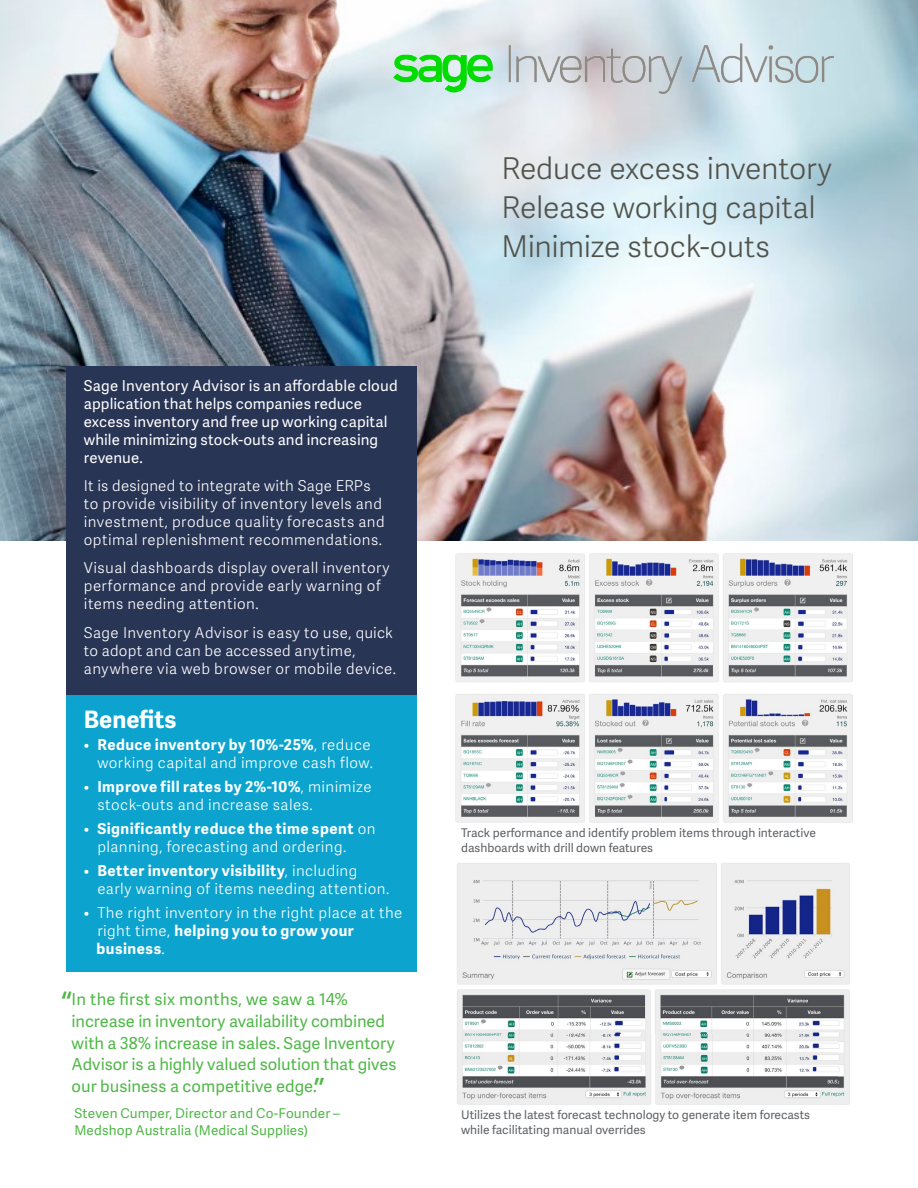
<style>
.page{position:relative;width:918px;height:1188px;background:#fff}
.page>*{position:absolute;margin:0;border:0;box-sizing:border-box;transform-origin:0 0}
.t1{font:30px/39px "Adelle Sans SAGE Lt";letter-spacing:-.01em;color:#51534b}
.t2{font:700 24px "Adelle Sans SAGE";letter-spacing:.005em;color:#fff}
.t3{font:16.5px/21.6px "Adelle Sans SAGE";color:#50b848}
.t4{font:15px/18px "Adelle Sans SAGE Lt";letter-spacing:.03em;color:#fff}
.t5{font:700 15px/18px "Adelle Sans SAGE";letter-spacing:.035em;color:#fff}
.t6{font:15px/18px "Adelle Sans SAGE";letter-spacing:.005em;color:#fff}
.t7{font:13.5px/16.2px "Adelle Sans SAGE";letter-spacing:.01em;color:#50b848}
.t8{font:12px/14.4px "Adelle Sans SAGE";color:#5e6165}
.s1{font-family:"Adelle Sans SAGE Lt";font-weight:400}
.s2{font-size:31.5px}
</style>
<div class="page">
<img style="left:0;top:0;width:918px;height:541px">
<div style="left:66px;top:367px;width:350px;height:328px;background:#293555"></div>
<div style="left:66px;top:695px;width:350px;height:276px;background:#0ca4cf"></div>
<img style="left:393px;top:43px;width:440px;height:51px">
<img style="left:455px;top:553px;width:397px;height:270px">
<img style="left:457px;top:863px;width:393px;height:242px">
<p class="t6" style="left:84px;top:376px;width:315px">Sage Inventory Advisor is an affordable cloud application that helps companies reduce excess inventory and free up working capital while minimizing stock-outs and increasing revenue.</p>
<p class="t4" style="left:84px;top:476px;width:302px">It is designed to integrate with Sage ERPs to provide visibility of inventory levels and investment, produce quality forecasts and optimal replenishment recommendations.</p>
<p class="t4" style="left:84px;top:559px;width:307px">Visual dashboards display overall inventory performance and provide early warning of items needing attention.</p>
<p class="t4" style="left:84px;top:623px;width:314px">Sage Inventory Advisor is easy to use, quick to adopt and can be accessed anytime, anywhere via web browser or mobile device.</p>
<h2 class="t2" style="left:84px;top:702px;width:94px">Benefits</h2>
<p class="t5" style="left:84px;top:735px;width:288px"><span class="s1">•</span> Reduce inventory by 10%-25%<span class="s1">, reduce</span></p>
<p class="t4" style="left:97px;top:753px;width:277px">working capital and improve cash flow.</p>
<p class="t5" style="left:84px;top:777px;width:289px"><span class="s1">•</span> Improve fill rates by 2%-10%<span class="s1">, minimize</span></p>
<p class="t4" style="left:97px;top:795px;width:217px">stock-outs and increase sales.</p>
<p class="t5" style="left:84px;top:819px;width:293px"><span class="s1">•</span> Significantly reduce the time spent <span class="s1">on</span></p>
<p class="t4" style="left:97px;top:837px;width:250px">planning, forecasting and ordering.</p>
<p class="t5" style="left:84px;top:861px;width:275px"><span class="s1">•</span> Better inventory visibility<span class="s1">, including</span></p>
<p class="t4" style="left:97px;top:879px;width:293px">early warning of items needing attention.</p>
<p class="t4" style="left:84px;top:903px;width:320px">• The right inventory in the right place at the</p>
<p class="t5" style="left:97px;top:921px;width:259px"><span class="s1">right time,</span> helping you to grow your business<span class="s1">.</span></p>
<p class="t3" style="left:72px;top:988px;width:326px;text-indent:-11px"><span class="s2">“</span>In the first six months, we saw a 14% increase in inventory availability combined with a 38% increase in sales. Sage Inventory Advisor is a highly valued solution that gives our business a competitive edge.<span class="s2">”</span></p>
<p class="t7" style="left:74px;top:1105px;width:267px">Steven Cumper, Director and Co-Founder –<br>Medshop Australia (Medical Supplies)</p>
<h1 class="t1" style="left:502px;top:148px;width:332px">Reduce excess inventory<br>Release working capital<br>Minimize stock-outs</h1>
<p class="t8" style="left:461px;top:825px;width:356px">Track performance and identify problem items through interactive dashboards with drill down features</p>
<p class="t8" style="left:461px;top:1108px;width:350px">Utilizes the latest forecast technology to generate item forecasts while facilitating manual overrides</p>
</div>
